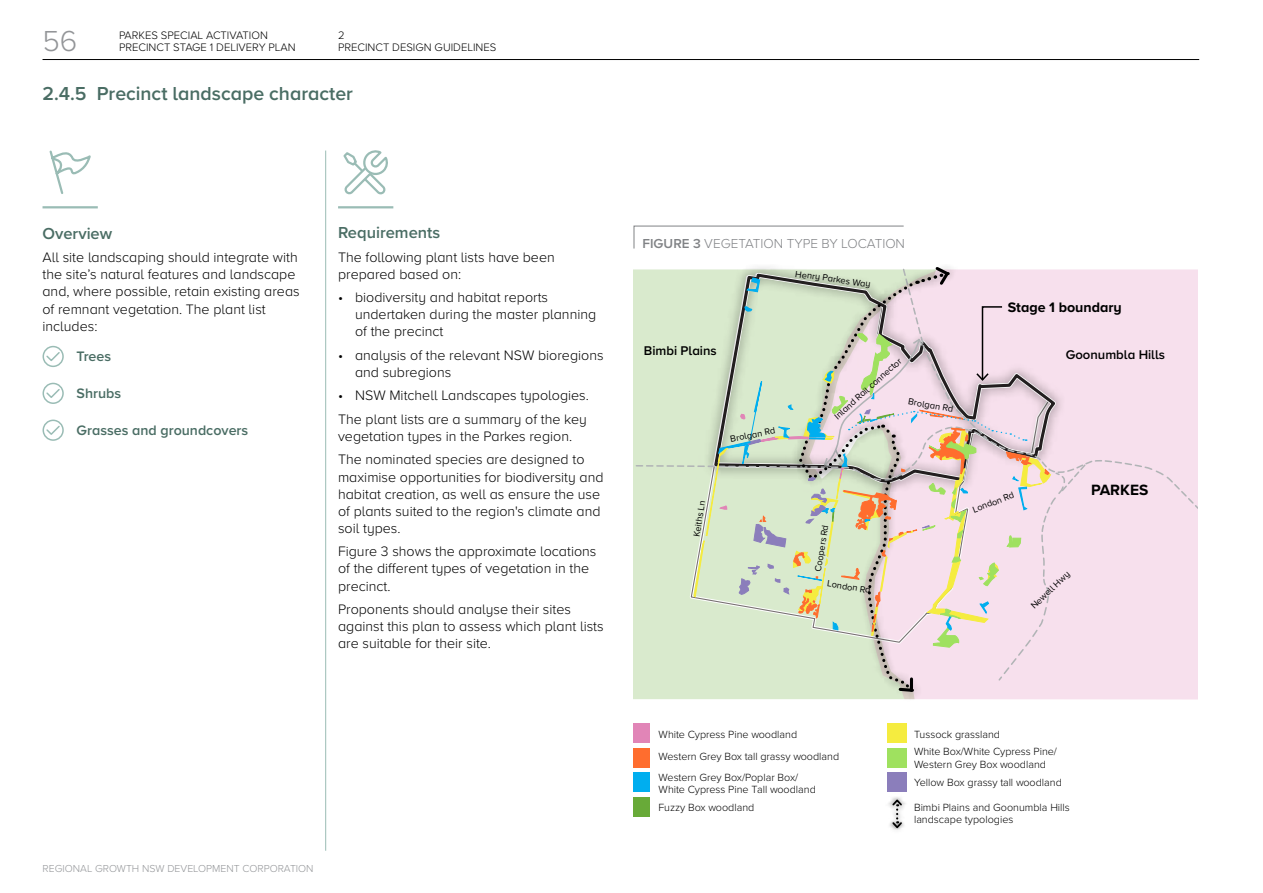
<style>
.page{position:relative;width:1263px;height:893px;background:#fff}
.page>*{position:absolute;margin:0;border:0;box-sizing:border-box;transform-origin:0 0}
.t1{font:300 30px "Proxima Nova A";color:#939598}
.t2{font:600 19.5px "Proxima Nova A";color:#4a6d64}
.t3{font:600 16.5px "Proxima Nova A";color:#4a6d64}
.t4{font:700 15.45px "Proxima Nova A";color:#000}
.t5{font:300 14.25px/17.1px "Proxima Nova A";color:#000}
.t6{font:600 14.25px "Proxima Nova A";color:#4a6d64}
.t7{font:700 14.25px "Proxima Nova A";color:#000}
.t8{font:300 13.5px "Proxima Nova A";color:#808285}
.t9{font:600 13.05px "Proxima Nova A";color:#000}
.t10{font:11.25px/12.5px "Proxima Nova A Light 5";color:#000}
.t11{font:11.25px/12.5px "Proxima Nova A Light 12";color:#000}
.t12{font:10.8px/12.3px "Proxima Nova Light 2";color:#000}
.t13{font:10.5px "Proxima Nova A Light 12";color:#939598}
.t14{font:9.3px "Proxima Nova A Regular 2";color:#000}
.s1{font-weight:600}
</style>
<div class="page">
<img style="left:888px;top:797px;width:18px;height:30px">
<svg style="left:891px;top:798px;width:12px;height:32px"></svg>
<div style="left:634px;top:724px;width:16px;height:19px;background:#e185b7"></div>
<div style="left:634px;top:748px;width:16px;height:19px;background:#ff6d2e"></div>
<div style="left:634px;top:772px;width:16px;height:20px;background:#00aeef"></div>
<div style="left:634px;top:797px;width:16px;height:19px;background:#68aa38"></div>
<div style="left:887px;top:724px;width:20px;height:19px;background:#f5ec3f"></div>
<div style="left:887px;top:748px;width:20px;height:19px;background:#9fe15f"></div>
<div style="left:887px;top:772px;width:20px;height:20px;background:#8b7ebb"></div>
<img style="left:785px;top:694px;width:178px;height:6px">
<svg style="left:633px;top:225px;width:271px;height:24px"></svg>
<hr style="left:325px;top:151px;width:1px;height:700px;background:#9abcb5">
<svg style="left:634px;top:267px;width:563px;height:427px;background:#e2dcd5"></svg>
<svg style="left:343px;top:150px;width:45px;height:45px"></svg>
<hr style="left:338px;top:206px;width:55px;height:2px;background:#9abcb5">
<hr style="left:43px;top:59px;width:1156px;height:1px;background:#000">
<hr style="left:43px;top:206px;width:55px;height:2px;background:#9abcb5">
<svg style="left:42px;top:345px;width:22px;height:22px"></svg>
<svg style="left:42px;top:382px;width:22px;height:22px"></svg>
<svg style="left:42px;top:419px;width:22px;height:22px"></svg>
<svg style="left:49px;top:150px;width:42px;height:44px"></svg>
<p class="t10" style="left:119px;top:28px;width:178px">PARKES SPECIAL ACTIVATION<br>PRECINCT STAGE 1 DELIVERY PLAN</p>
<p class="t11" style="left:338px;top:28px;width:160px">2<br>PRECINCT DESIGN GUIDELINES</p>
<h1 class="t1" style="left:43px;top:19px;width:36px">56</h1>
<h4 class="t2" style="left:43px;top:79px;width:312px">2.4.5 Precinct landscape character</h4>
<h5 class="t3" style="left:43px;top:221px;width:71px">Overview</h5>
<p class="t5" style="left:43px;top:248px;width:259px">All site landscaping should integrate with the site’s natural features and landscape and, where possible, retain existing areas of remnant vegetation. The plant list includes:</p>
<p class="t6" style="left:77px;top:346px;width:36px">Trees</p>
<p class="t6" style="left:77px;top:383px;width:46px">Shrubs</p>
<p class="t6" style="left:77px;top:419px;width:173px">Grasses and groundcovers</p>
<h5 class="t3" style="left:338px;top:220px;width:104px">Requirements</h5>
<p class="t5" style="left:338px;top:247px;width:218px">The following plant lists have been prepared based on:</p>
<p class="t5" style="left:355px;top:288px;width:243px;text-indent:-17px">• biodiversity and habitat reports undertaken during the master planning of the precinct</p>
<p class="t5" style="left:355px;top:346px;width:250px;text-indent:-17px">• analysis of the relevant NSW bioregions and subregions</p>
<p class="t5" style="left:338px;top:386px;width:252px">• NSW Mitchell Landscapes typologies.</p>
<p class="t5" style="left:338px;top:410px;width:250px">The plant lists are a summary of the key vegetation types in the Parkes region.</p>
<p class="t5" style="left:338px;top:450px;width:267px">The nominated species are designed to maximise opportunities for biodiversity and habitat creation, as well as ensure the use of plants suited to the region's climate and soil types.</p>
<p class="t5" style="left:338px;top:542px;width:260px">Figure 3 shows the approximate locations of the diferent types of vegetation in the precinct.</p>
<p class="t5" style="left:338px;top:600px;width:267px">Proponents should analyse their sites against this plan to assess which plant lists are suitable for their site.</p>
<p class="t13" style="left:43px;top:860px;width:273px">REGIONAL GROWTH NSW DEVELOPMENT CORPORATION</p>
<p class="t8" style="left:642px;top:233px;width:264px"><span class="s1">FIGURE 3</span> VEGETATION TYPE BY LOCATION</p>
<p class="t9" style="left:644px;top:340px;width:74px">Bimbi Plains</p>
<p class="t14" style="left:690px;top:536px;width:38px;rotate:-81deg">Keiths Ln</p>
<p class="t14" style="left:729px;top:432px;width:47px;rotate:-11deg">Brolgan Rd</p>
<p class="t14" style="left:796px;top:267px;width:77px;rotate:8deg">Henry Parkes Way</p>
<p class="t14" style="left:831px;top:412px;width:88px;rotate:-42deg">Inland Rail connector</p>
<p class="t14" style="left:910px;top:394px;width:47px;rotate:10deg">Brolgan Rd</p>
<p class="t7" style="left:1008px;top:297px;width:116px">Stage 1 boundary</p>
<p class="t9" style="left:1066px;top:345px;width:101px">Goonumbla Hills</p>
<p class="t14" style="left:811px;top:571px;width:49px;rotate:-81deg">Coopers Rd</p>
<p class="t14" style="left:828px;top:576px;width:45px;rotate:9deg">London Rd</p>
<p class="t14" style="left:970px;top:503px;width:45px;rotate:-21deg">London Rd</p>
<p class="t4" style="left:1091px;top:478px;width:59px">PARKES</p>
<p class="t14" style="left:1027px;top:602px;width:51px;rotate:-43deg">Newell Hwy</p>
<p class="t12" style="left:659px;top:723px;width:182px;line-height:22px">White Cypress Pine woodland<br>Western Grey Box tall grassy woodland</p>
<p class="t12" style="left:659px;top:770px;width:159px">Western Grey Box/Poplar Box/<br>White Cypress Pine Tall woodland</p>
<p class="t12" style="left:659px;top:800px;width:97px">Fuzzy Box woodland</p>
<p class="t12" style="left:914px;top:726px;width:144px;line-height:16.8px">Tussock grassland<br>White Box/White Cypress Pine/</p>
<p class="t12" style="left:914px;top:754px;width:149px;line-height:18.5px">Western Grey Box woodland<br>Yellow Box grassy tall woodland</p>
<p class="t12" style="left:914px;top:800px;width:157px">Bimbi Plains and Goonumbla Hills landscape typologies</p>
</div>
